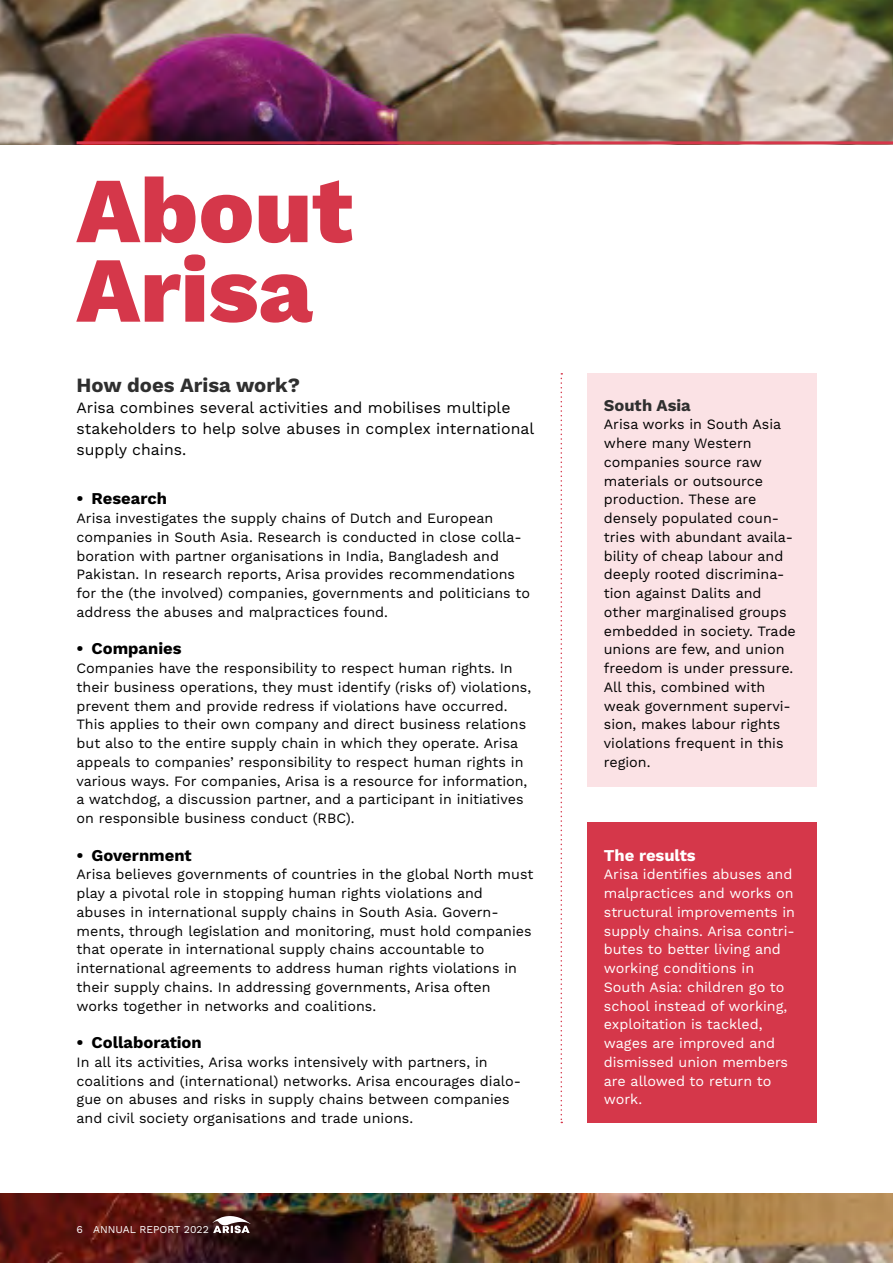
<style>
.page{position:relative;width:893px;height:1263px;background:#fff}
.page>*{position:absolute;margin:0;border:0;box-sizing:border-box;transform-origin:0 0}
.t1{font:800 93px/79.5px "Work Sans";color:#d5374a}
.t2{font:700 20.25px "Work Sans";color:#2f2f2f}
.t3{font:700 16.5px "Work Sans";color:#000}
.t4{font:700 16.5px "Work Sans";color:#fff}
.t5{font:700 16.5px "Work Sans";color:#2f2f2f}
.t6{font:15.75px/21px "Work Sans";color:#000}
.t7{font:14.25px/18.8px "Work Sans";color:#000}
.t8{font:14.25px/18.8px "Work Sans";color:#fff}
.t9{font:10.5px "Work Sans";color:#fff}
</style>
<div class="page">
<img style="left:0;top:0;width:893px;height:145px">
<div style="left:587px;top:822px;width:229px;height:301px;background:#d5374a"></div>
<div style="left:587px;top:373px;width:229px;height:413px;background:#fbe2e5"></div>
<img style="left:0;top:1193px;width:893px;height:70px">
<hr style="left:77px;top:141px;width:816px;height:3px;background:#d5374a">
<svg style="left:561px;top:373px;width:1px;height:750px"></svg>
<svg style="left:213px;top:1216px;width:37px;height:17px"></svg>
<h1 class="t1" style="left:77px;top:176px;width:278px">About<br>Arisa</h1>
<h2 class="t2" style="left:77px;top:373px;width:225px">How does Arisa work?</h2>
<p class="t6" style="left:77px;top:398px;width:459px">Arisa combines several activities and mobilises multiple stakeholders to help solve abuses in complex international supply chains.</p>
<p class="t3" style="left:77px;top:489px;width:92px">• Research</p>
<p class="t7" style="left:77px;top:509px;width:455px">Arisa investigates the supply chains of Dutch and European companies in South Asia. Research is conducted in close colla&shy;boration with partner organisations in India, Bangladesh and Pakistan. In research reports, Arisa provides recommendations for the (the involved) companies, governments and politicians to address the abuses and malpractices found.</p>
<p class="t3" style="left:77px;top:639px;width:106px">• Companies</p>
<p class="t7" style="left:77px;top:659px;width:456px">Companies have the responsibility to respect human rights. In their business operations, they must identify (risks of) violations, prevent them and provide redress if violations have occurred.<br>This applies to their own company and direct business relations but also to the entire supply chain in which they operate. Arisa appeals to companies’ responsibility to respect human rights in various ways. For companies, Arisa is a resource for information, a watchdog, a discussion partner, and a participant in initiatives on responsible business conduct (RBC).</p>
<p class="t3" style="left:77px;top:845px;width:117px">• Government</p>
<p class="t7" style="left:77px;top:866px;width:458px">Arisa believes governments of countries in the global North must play a pivotal role in stopping human rights violations and abuses in international supply chains in South Asia. Govern&shy;ments, through legislation and monitoring, must hold companies that operate in international supply chains accountable to international agreements to address human rights violations in their supply chains. In addressing governments, Arisa often works together in networks and coalitions.</p>
<p class="t3" style="left:77px;top:1033px;width:127px">• Collaboration</p>
<p class="t7" style="left:77px;top:1053px;width:446px">In all its activities, Arisa works intensively with partners, in coalitions and (international) networks. Arisa encourages dialo&shy;gue on abuses and risks in supply chains between companies and civil society organisations and trade unions.</p>
<p class="t9" style="left:77px;top:1223px;width:134px">6 ANNUAL REPORT 2022</p>
<p class="t5" style="left:604px;top:395px;width:89px">South Asia</p>
<p class="t7" style="left:604px;top:416px;width:194px">Arisa works in South Asia where many Western companies source raw materials or outsource production. These are densely populated coun&shy;tries with abundant availa&shy;bility of cheap labour and deeply rooted discrimina&shy;tion against Dalits and other marginalised groups embedded in society. Trade unions are few, and union freedom is under pressure.<br>All this, combined with weak government supervi&shy;sion, makes labour rights violations frequent in this region.</p>
<p class="t4" style="left:604px;top:845px;width:93px">The results</p>
<p class="t8" style="left:604px;top:866px;width:193px">Arisa identifies abuses and malpractices and works on structural improvements in supply chains. Arisa contri&shy;butes to better living and working conditions in<br>South Asia: children go to school instead of working, exploitation is tackled, wages are improved and dismissed union members are allowed to return to work.</p>
</div>
